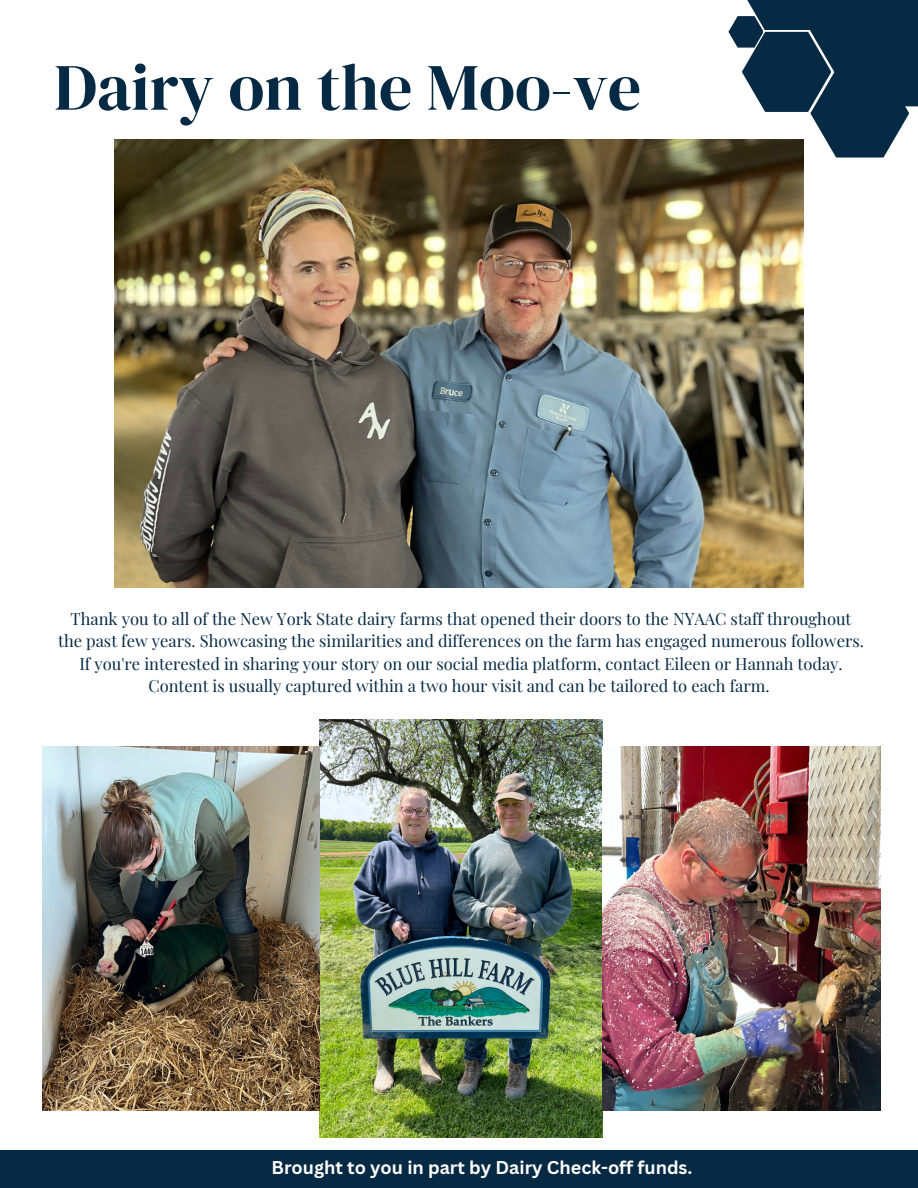
<style>
.page{position:relative;width:918px;height:1188px;background:#fff}
.page>*{position:absolute;margin:0;border:0;box-sizing:border-box;transform-origin:0 0}
.t1{font:66px "DM Serif Display";color:#072a44}
.t2{font:700 18px "Canva Sans";color:#fff}
.t3{font:16.5px/22.5px "Playfair Display";color:#072a44;text-align:center}
</style>
<div class="page">
<div style="left:792px;top:0;width:126px;height:106px;background:#072a44"></div>
<svg style="left:728px;top:16px;width:180px;height:142px"></svg>
<div style="left:739px;top:0;width:106px;height:30px;background:#072a44"></div>
<img style="left:320px;top:720px;width:282px;height:417px">
<img style="left:42px;top:746px;width:278px;height:365px">
<img style="left:602px;top:746px;width:278px;height:365px">
<img style="left:115px;top:140px;width:688px;height:447px">
<div style="left:0;top:1150px;width:918px;height:38px;background:#072a44"></div>
<h1 class="t1" style="left:54px;top:41px;width:589px">Dairy on the Moo-ve</h1>
<p class="t3" style="left:58px;top:607px;width:807px">Thank you to all of the New York State dairy farms that opened their doors to the NYAAC staff throughout the past few years. Showcasing the similarities and differences on the farm has engaged numerous followers.<br>If you're interested in sharing your story on our social media platform, contact Eileen or Hannah today.<br>Content is usually captured within a two hour visit and can be tailored to each farm.</p>
<p class="t2" style="left:271px;top:1155px;width:423px">Brought to you in part by Dairy Check-off funds.</p>
</div>
